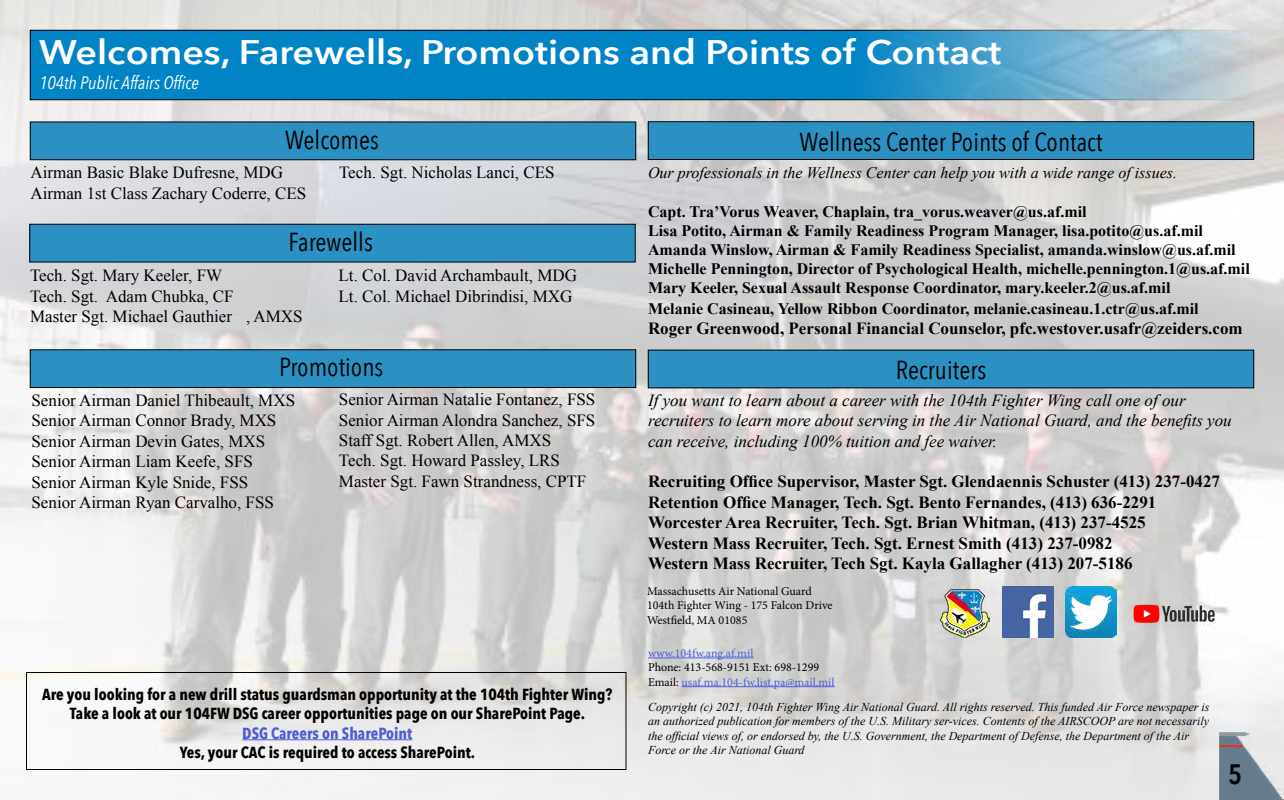
<style>
.page{position:relative;width:1284px;height:800px;background:#fff}
.page>*{position:absolute;margin:0;border:0;box-sizing:border-box;transform-origin:0 0}
.t1{font:600 34px "Avenir Next";color:#fff;scale:1.11 1}
.t2{font:600 28px "Avenir Next Condensed";color:#000}
.t3{font:26px "Avenir Next Condensed";color:#000}
.t4{font:italic 18px "Avenir Next Condensed";color:#fff}
.t5{font:17px/20.4px "Times New Roman";color:#000}
.t6{font:700 17px/20.4px "Times New Roman";color:#000}
.t7{font:italic 17px/20.4px "Times New Roman";color:#000}
.t8{font:700 16px/19.4px "Times New Roman";color:#000}
.t9{font:700 16px/19.2px "Avenir Next Condensed";color:#000;text-align:center}
.t10{font:italic 16px "Times New Roman";color:#000}
.t11{font:700 16px "Avenir Next Condensed";color:#4f5cd6}
.t12{font:italic 12px/14.4px "Times New Roman";color:#000}
.t13{font:12px/14.4px "Minion Pro";color:#000}
.t14{font:12px "Minion Pro";color:#4f5cd6}
.s1{color:#4f5cd6}
</style>
<div class="page">
<img style="left:0;top:0;width:1284px;height:800px">
<hr style="left:242px;top:739px;width:170px;height:1px;background:#4f5cd6">
<div style="left:26px;top:672px;width:600px;height:98px;border:1px solid #000"></div>
<hr style="left:648px;top:658px;width:105px;height:1px;background:#4f5cd6">
<hr style="left:682px;top:686px;width:153px;height:1px;background:#4f5cd6">
<div style="left:648px;top:350px;width:606px;height:38px;background:#2b90c2"></div>
<div style="left:648px;top:122px;width:606px;height:38px;background:#2b90c2"></div>
<div style="left:648px;top:121px;width:606px;height:39px;border:1px solid #000"></div>
<img style="left:1220px;top:732px;width:64px;height:68px">
<img style="left:939px;top:587px;width:51px;height:51px">
<img style="left:1002px;top:587px;width:51px;height:51px">
<img style="left:1128px;top:588px;width:92px;height:51px">
<img style="left:1065px;top:587px;width:51px;height:51px">
<svg style="left:32px;top:32px;width:1220px;height:66px;background:#2190c8"></svg>
<div style="left:30px;top:30px;width:1224px;height:70px;border:1px solid #000"></div>
<div style="left:30px;top:122px;width:606px;height:38px;background:#2b90c2"></div>
<div style="left:30px;top:122px;width:606px;height:38px;border:1px solid #000"></div>
<div style="left:30px;top:350px;width:606px;height:38px;background:#2b90c2"></div>
<div style="left:30px;top:350px;width:606px;height:38px;border:1px solid #000"></div>
<div style="left:30px;top:224px;width:605px;height:38px;background:#2b90c2"></div>
<div style="left:30px;top:224px;width:606px;height:38px;border:1px solid #000"></div>
<h1 class="t1" style="left:39px;top:23px;width:868px">Welcomes, Farewells, Promotions and Points of Contact</h1>
<p class="t4" style="left:39px;top:72px;width:162px">104th Public Affairs Office</p>
<h3 class="t3" style="left:285px;top:118px;width:95px">Welcomes</h3>
<p class="t5" style="left:31px;top:162px;width:277px">Airman Basic Blake Dufresne, MDG<br>Airman 1st Class Zachary Coderre, CES</p>
<p class="t5" style="left:339px;top:162px;width:217px">Tech. Sgt. Nicholas Lanci, CES</p>
<h3 class="t3" style="left:288px;top:220px;width:86px">Farewells</h3>
<p class="t5" style="left:30px;top:265px;width:274px">Tech. Sgt. Mary Keeler, FW<br>Tech. Sgt. Adam Chubka, CF<br>Master Sgt. Michael Gauthier , AMXS</p>
<p class="t5" style="left:339px;top:265px;width:240px">Lt. Col. David Archambault, MDG<br>Lt. Col. Michael Dibrindisi, MXG</p>
<h3 class="t3" style="left:279px;top:344px;width:106px">Promotions</h3>
<p class="t5" style="left:32px;top:390px;width:265px">Senior Airman Daniel Thibeault, MXS<br>Senior Airman Connor Brady, MXS<br>Senior Airman Devin Gates, MXS<br>Senior Airman Liam Keefe, SFS<br>Senior Airman Kyle Snide, FSS<br>Senior Airman Ryan Carvalho, FSS</p>
<p class="t5" style="left:339px;top:389px;width:258px">Senior Airman Natalie Fontanez, FSS Senior Airman Alondra Sanchez, SFS Staff Sgt. Robert Allen, AMXS<br>Tech. Sgt. Howard Passley, LRS Master Sgt. Fawn Strandness, CPTF</p>
<p class="t9" style="left:42px;top:685px;width:572px">Are you looking for a new drill status guardsman opportunity at the 104th Fighter Wing?<br>Take a look at our 104FW DSG career opportunities page on our SharePoint Page.</p>
<p class="t11" style="left:242px;top:723px;width:172px">DSG Careers on SharePoint</p>
<p class="t9" style="left:180px;top:742px;width:297px">Yes, your CAC is required to access SharePoint.</p>
<h3 class="t3" style="left:799px;top:119px;width:305px">Wellness Center Points of Contact</h3>
<p class="t10" style="left:648px;top:162px;width:531px">Our professionals in the Wellness Center can help you with a wide range of issues.</p>
<p class="t8" style="left:648px;top:201px;width:603px">Capt. Tra’Vorus Weaver, Chaplain, tra_vorus.weaver@us.af.mil<br>Lisa Potito, Airman &amp; Family Readiness Program Manager, lisa.potito@us.af.mil Amanda Winslow, Airman &amp; Family Readiness Specialist, amanda.winslow@us.af.mil Michelle Pennington, Director of Psychological Health, michelle.pennington.1@us.af.mil Mary Keeler, Sexual Assault Response Coordinator, mary.keeler.2@us.af.mil<br>Melanie Casineau, Yellow Ribbon Coordinator, melanie.casineau.1.ctr@us.af.mil</p>
<p class="t6" style="left:648px;top:318px;width:596px">Roger Greenwood, Personal Financial Counselor, pfc.westover.usafr@zeiders.com</p>
<h3 class="t3" style="left:896px;top:348px;width:92px">Recruiters</h3>
<p class="t7" style="left:648px;top:390px;width:585px">If you want to learn about a career with the 104th Fighter Wing call one of our recruiters to learn more about serving in the Air National Guard, and the benefits you can receive, including 100% tuition and fee waiver.</p>
<p class="t6" style="left:648px;top:471px;width:574px">Recruiting Office Supervisor, Master Sgt. Glendaennis Schuster (413) 237-0427<br>Retention Office Manager, Tech. Sgt. Bento Fernandes, (413) 636-2291<br>Worcester Area Recruiter, Tech. Sgt. Brian Whitman, (413) 237-4525<br>Western Mass Recruiter, Tech. Sgt. Ernest Smith (413) 237-0982<br>Western Mass Recruiter, Tech Sgt. Kayla Gallagher (413) 207-5186</p>
<p class="t13" style="left:647px;top:584px;width:187px">Massachusetts Air National Guard<br>104th Fighter Wing - 175 Falcon Drive<br>Westfield, MA 01085</p>
<p class="t14" style="left:648px;top:645px;width:107px">www.104fw.ang.af.mil</p>
<p class="t13" style="left:648px;top:660px;width:188px">Phone: 413-568-9151 Ext: 698-1299<br>Email: <span class="s1">usaf.ma.104-fw.list.pa@mail.mil</span></p>
<p class="t12" style="left:648px;top:699px;width:563px">Copyright (c) 2021, 104th Fighter Wing Air National Guard. All rights reserved. This funded Air Force newspaper is an authorized publication for members of the U.S. Military ser-vices. Contents of the AIRSCOOP are not necessarily the official views of, or endorsed by, the U.S. Government, the Department of Defense, the Department of the Air Force or the Air National Guard</p>
<h2 class="t2" style="left:1228px;top:750px;width:15px">5</h2>
</div>
